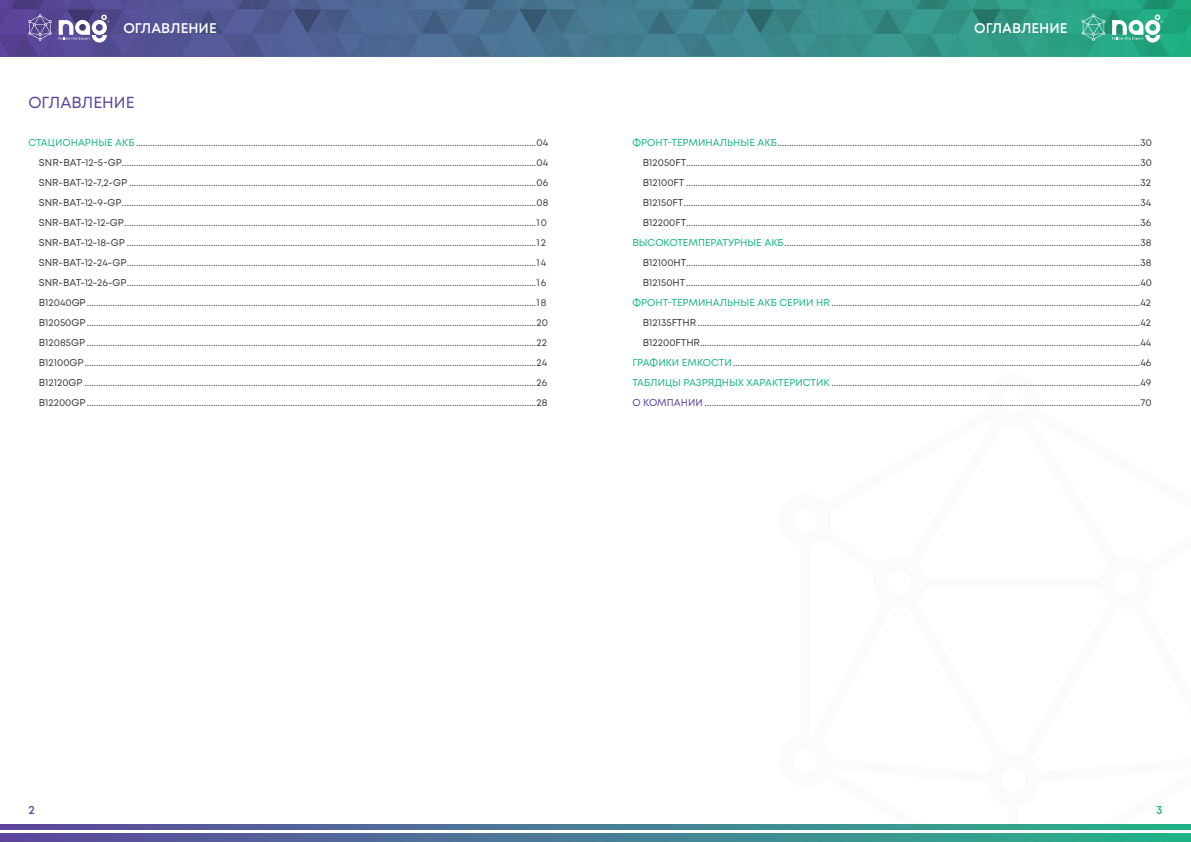
<style>
.page{position:relative;width:1191px;height:842px;background:#fff}
.page>*{position:absolute;margin:0;border:0;box-sizing:border-box;transform-origin:0 0}
.t1{font:16px "Mont";color:#5d449b}
.t2{font:600 14px "Mont";color:#fff}
.t3{font:600 12px "Mont";color:#5d449b}
.t4{font:600 12px "Mont";color:#1bb583}
.t5{font:10px/20px "Mont";color:#3e3e3f}
.s1{color:#1bb583}
.s2{color:#5d449b}
</style>
<div class="page">
<svg style="left:778px;top:824px;width:413px;height:6px"></svg>
<svg style="left:0;top:833px;width:1191px;height:9px;background:#457d94"></svg>
<svg style="left:0;top:825px;width:1191px;height:4px;background:#457d94"></svg>
<svg style="left:0;top:0;width:1191px;height:56px;background:#457a8f"></svg>
<h2 class="t2" style="left:123px;top:19px;width:95px">ОГЛАВЛЕНИЕ</h2>
<h2 class="t2" style="left:974px;top:19px;width:95px">ОГЛАВЛЕНИЕ</h2>
<h1 class="t1" style="left:28px;top:92px;width:108px">ОГЛАВЛЕНИЕ</h1>
<p class="t5" style="left:39px;top:133px;width:511px;text-indent:-10px"><span class="s1">СТАЦИОНАРНЫЕ АКБ</span>...........................................................................................................................................................................04<br>SNR-BAT-12-5-GP.................................................................................................................................................................................04<br>SNR-BAT-12-7,2-GP ..............................................................................................................................................................................06<br>SNR-BAT-12-9-GP.................................................................................................................................................................................08<br>SNR-BAT-12-12-GP................................................................................................................................................................................10<br>SNR-BAT-12-18-GP ...............................................................................................................................................................................12<br>SNR-BAT-12-24-GP...............................................................................................................................................................................14<br>SNR-BAT-12-26-GP...............................................................................................................................................................................16<br>B12040GP................................................................................................................................................................................................18<br>B12050GP................................................................................................................................................................................................20<br>B12085GP ................................................................................................................................................................................................22<br>B12100GP.................................................................................................................................................................................................24<br>B12120GP .................................................................................................................................................................................................26<br>B12200GP................................................................................................................................................................................................28</p>
<p class="t5" style="left:632px;top:133px;width:521px;text-align:right"><span class="s1">ФРОНТ-ТЕРМИНАЛЬНЫЕ АКБ</span>...........................................................................................................................................................30<br>B12050FT..................................................................................................................................................................................................30<br>B12100FT ..................................................................................................................................................................................................32<br>B12150FT...................................................................................................................................................................................................34<br>B12200FT..................................................................................................................................................................................................36<br><span class="s1">ВЫСОКОТЕМПЕРАТУРНЫЕ АКБ</span>........................................................................................................................................................38<br>B12100HT..................................................................................................................................................................................................38<br>B12150HT..................................................................................................................................................................................................40<br><span class="s1">ФРОНТ-ТЕРМИНАЛЬНЫЕ АКБ СЕРИИ HR</span>....................................................................................................................................42<br>В12135FTHR .............................................................................................................................................................................................42<br>В12200FTHR............................................................................................................................................................................................44<br><span class="s1">ГРАФИКИ ЕМКОСТИ</span>..............................................................................................................................................................................46<br><span class="s1">ТАБЛИЦЫ РАЗРЯДНЫХ ХАРАКТЕРИСТИК</span> ....................................................................................................................................49<br><span class="s2">О КОМПАНИИ</span> ..........................................................................................................................................................................................70</p>
<p class="t3" style="left:28px;top:802px;width:8px">2</p>
<p class="t4" style="left:1156px;top:802px;width:8px">3</p>
</div>
